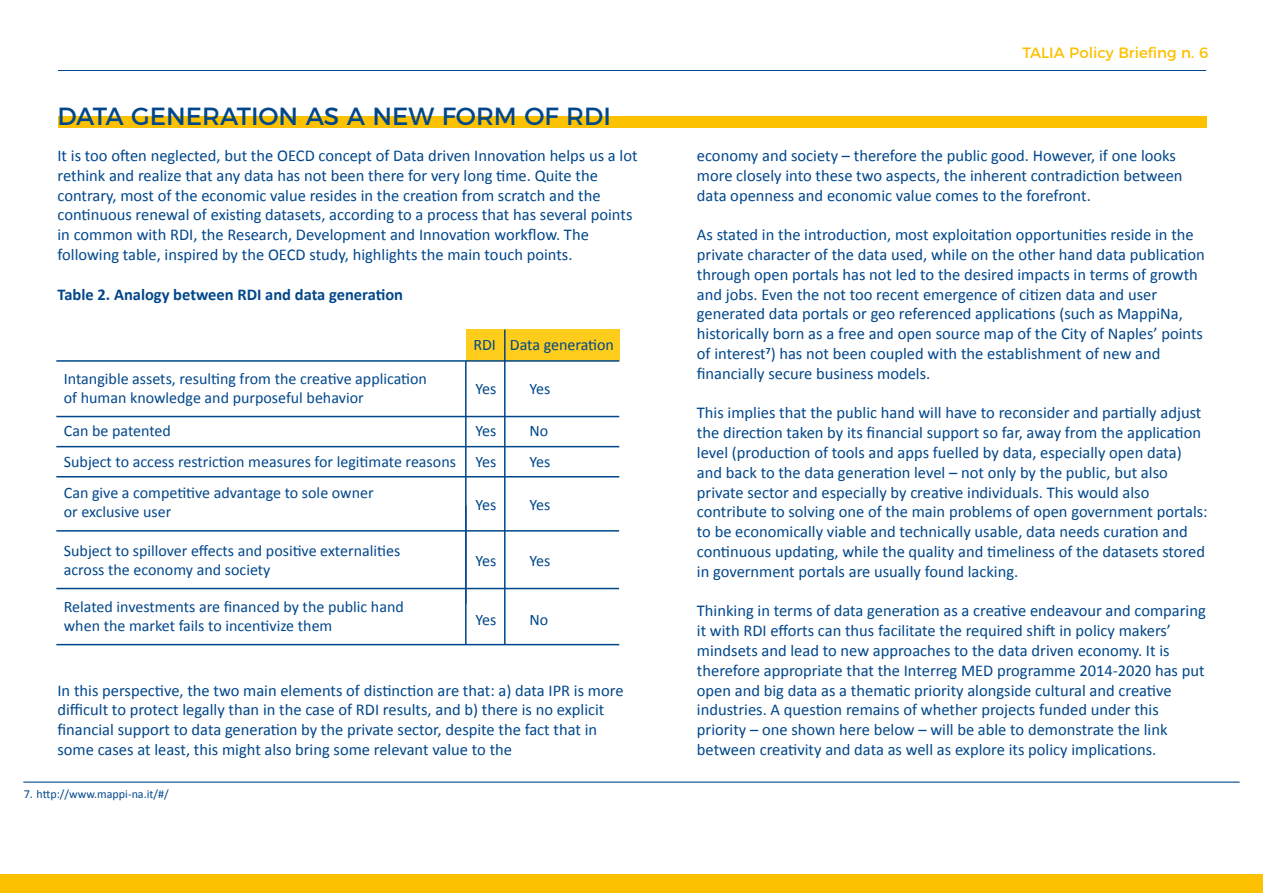
<style>
.page{position:relative;width:1263px;height:893px;background:#fff}
.page>*{position:absolute;margin:0;border:0;box-sizing:border-box;transform-origin:0 0}
.t1{font:24.75px "Montserrat";color:#00478b}
.t2{font:16.5px/19.8px "Calibri";color:#00478b}
.t3{font:700 16.5px "Calibri";color:#00478b}
.t4{font:16.05px/19.2px "Calibri";color:#00478b}
.t5{font:15px "Montserrat";color:#fcc100}
.t6{font:12px "Calibri";color:#00478b}
.s1{font-size:12.3px}
</style>
<div class="page">
<div style="left:0;top:875px;width:1263px;height:18px;background:#fcc100"></div>
<hr style="left:58px;top:70px;width:1148px;height:1px;background:#00478b">
<div style="left:59px;top:116px;width:1148px;height:11px;background:#fcc100"></div>
<hr style="left:23px;top:782px;width:1217px;height:1px;background:#00478b">
<div style="left:466px;top:330px;width:153px;height:31px;background:#fecd1b"></div>
<hr style="left:56px;top:360px;width:563px;height:2px;background:#00478b">
<hr style="left:56px;top:416px;width:563px;height:1px;background:#00478b">
<hr style="left:56px;top:446px;width:563px;height:1px;background:#00478b">
<hr style="left:56px;top:476px;width:563px;height:1px;background:#00478b">
<hr style="left:56px;top:588px;width:563px;height:1px;background:#00478b">
<hr style="left:56px;top:530px;width:563px;height:2px;background:#00478b">
<hr style="left:465px;top:361px;width:2px;height:243px;background:#00478b">
<hr style="left:504px;top:330px;width:2px;height:314px;background:#00478b">
<hr style="left:56px;top:644px;width:563px;height:1px;background:#00478b">
<hr style="left:465px;top:505px;width:2px;height:139px;background:#00478b">
<h1 class="t1" style="left:57px;top:96px;width:555px">DATA GENERATION AS A NEW FORM OF RDI</h1>
<p class="t2" style="left:58px;top:145px;width:582px">It is too often neglected, but the OECD concept of Data driven Innovation helps us a lot rethink and realize that any data has not been there for very long time. Quite the contrary, most of the economic value resides in the creation from scratch and the continuous renewal of existing datasets, according to a process that has several points in common with RDI, the Research, Development and Innovation workflow. The following table, inspired by the OECD study, highlights the main touch points.</p>
<p class="t3" style="left:58px;top:284px;width:347px">Table 2. Analogy between RDI and data generation</p>
<p class="t4" style="left:473px;top:334px;width:142px">RDI Data generation</p>
<p class="t4" style="left:64px;top:368px;width:365px">Intangible assets, resulting from the creative application of human knowledge and purposeful behavior</p>
<p class="t4" style="left:476px;top:378px;width:22px">Yes</p>
<p class="t4" style="left:64px;top:421px;width:109px">Can be patented</p>
<p class="t4" style="left:64px;top:415px;width:434px;line-height:30.8px;text-align:justify;text-indent:412px">Yes Subject to access restriction measures for legitimate reasons Yes Can give a competitive advantage to sole owner</p>
<p class="t4" style="left:64px;top:501px;width:109px">or exclusive user</p>
<p class="t4" style="left:476px;top:494px;width:22px">Yes</p>
<p class="t4" style="left:64px;top:540px;width:338px">Subject to spillover effects and positive externalities across the economy and society</p>
<p class="t4" style="left:476px;top:550px;width:22px">Yes</p>
<p class="t4" style="left:530px;top:379px;width:22px">Yes</p>
<p class="t4" style="left:530px;top:415px;width:22px;line-height:30.3px">No<br>Yes</p>
<p class="t4" style="left:530px;top:494px;width:22px">Yes</p>
<p class="t4" style="left:530px;top:550px;width:22px">Yes</p>
<p class="t4" style="left:64px;top:596px;width:341px">Related investments are financed by the public hand when the market fails to incentivize them</p>
<p class="t4" style="left:476px;top:609px;width:22px">Yes</p>
<p class="t4" style="left:530px;top:609px;width:20px">No</p>
<p class="t2" style="left:58px;top:679px;width:568px">In this perspective, the two main elements of distinction are that: a) data IPR is more difficult to protect legally than in the case of RDI results, and b) there is no explicit financial support to data generation by the private sector, despite the fact that in some cases at least, this might also bring some relevant value to the</p>
<p class="t6" style="left:24px;top:786px;width:147px"><span class="s1">7.</span> http://www.mappi-na.it/#/</p>
<p class="t5" style="left:1022px;top:41px;width:187px">TALIA Policy Briefing n. 6</p>
<p class="t2" style="left:697px;top:145px;width:487px">economy and society – therefore the public good. However, if one looks more closely into these two aspects, the inherent contradiction between data openness and economic value comes to the forefront.</p>
<p class="t2" style="left:697px;top:224px;width:509px">As stated in the introduction, most exploitation opportunities reside in the private character of the data used, while on the other hand data publication through open portals has not led to the desired impacts in terms of growth and jobs. Even the not too recent emergence of citizen data and user generated data portals or geo referenced applications (such as MappiNa, historically born as a free and open source map of the City of Naples’ points of interest<sup>7</sup>) has not been coupled with the establishment of new and financially secure business models.</p>
<p class="t2" style="left:697px;top:402px;width:512px">This implies that the public hand will have to reconsider and partially adjust the direction taken by its financial support so far, away from the application level (production of tools and apps fuelled by data, especially open data) and back to the data generation level – not only by the public, but also private sector and especially by creative individuals. This would also contribute to solving one of the main problems of open government portals: to be economically viable and technically usable, data needs curation and continuous updating, while the quality and timeliness of the datasets stored in government portals are usually found lacking.</p>
<p class="t2" style="left:697px;top:600px;width:510px">Thinking in terms of data generation as a creative endeavour and comparing it with RDI efforts can thus facilitate the required shift in policy makers’ mindsets and lead to new approaches to the data driven economy. It is therefore appropriate that the Interreg MED programme 2014-2020 has put open and big data as a thematic priority alongside cultural and creative industries. A question remains of whether projects funded under this priority – one shown here below – will be able to demonstrate the link between creativity and data as well as explore its policy implications.</p>
</div>
